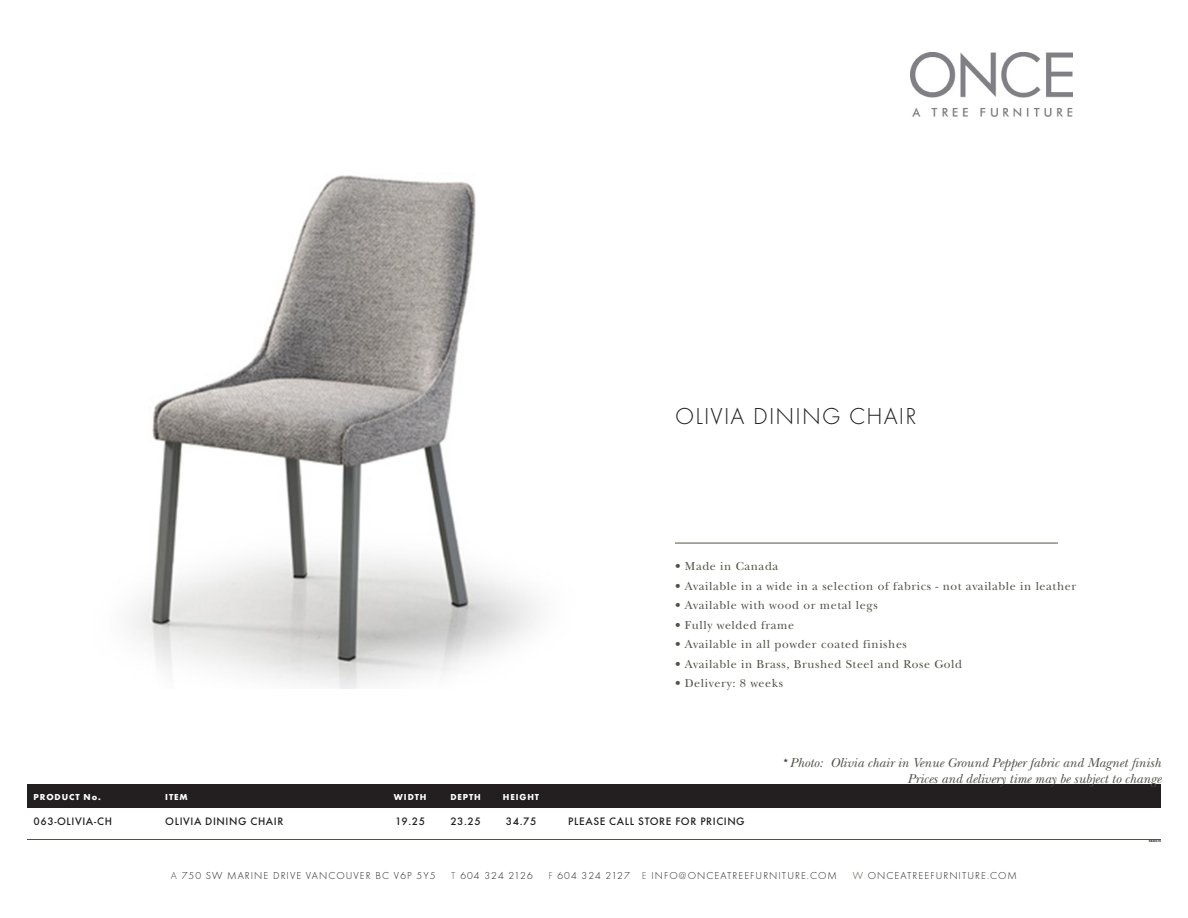
<style>
.page{position:relative;width:1188px;height:918px;background:#fff}
.page>*{position:absolute;margin:0;border:0;box-sizing:border-box;transform-origin:0 0}
.t1{font:300 24px "Futura EFCEOP";letter-spacing:.05em;color:#231f20}
.t2{font:italic 13.5px "New Baskerville Std";color:#535249}
.t3{font:12px "New Baskerville Std";letter-spacing:.05em;color:#535249}
.t4{font:500 11.25px "Futura EFCEOP";letter-spacing:.05em;color:#231f20}
.t5{font:300 10.5px "Futura EFCEOP";letter-spacing:.1em;color:#231f20}
.t6{font:700 9px "Futura EFCEOP";letter-spacing:.1em;color:#fff}
.t7{font:700 3px "Futura EFCEOP";color:#231f20}
.s1{font-family:"Futura EFCEOP";font-weight:700;font-style:normal;font-size:11.25px;color:#231f20}
.s2{color:#535249}
</style>
<div class="page">
<img style="left:910px;top:52px;width:163px;height:65px">
<hr style="left:27px;top:839px;width:1134px;height:1px;background:#535249">
<hr style="left:675px;top:543px;width:383px;height:1px;background:#535249">
<div style="left:27px;top:784px;width:1134px;height:24px;background:#231f20"></div>
<img style="left:131px;top:175px;width:408px;height:513px">
<p class="t1" style="left:675px;top:402px;width:243px">OLIVIA DINING CHAIR</p>
<p class="t3" style="left:675px;top:559px;width:105px">• Made in Canada</p>
<p class="t3" style="left:675px;top:579px;width:403px">• Available in a wide in a selection of fabrics - not available in leather</p>
<p class="t3" style="left:675px;top:598px;width:204px">• Available with wood or metal legs</p>
<p class="t3" style="left:675px;top:618px;width:121px">• Fully welded frame</p>
<p class="t3" style="left:675px;top:637px;width:233px">• Available in all powder coated finishes</p>
<p class="t3" style="left:675px;top:657px;width:289px">• Available in Brass, Brushed Steel and Rose Gold</p>
<p class="t3" style="left:675px;top:676px;width:109px">• Delivery: 8 weeks</p>
<p class="t6" style="left:34px;top:791px;width:69px">PRODUCT No.</p>
<p class="t6" style="left:165px;top:791px;width:24px">ITEM</p>
<p class="t6" style="left:394px;top:791px;width:34px">WIDTH</p>
<p class="t6" style="left:450px;top:791px;width:32px">DEPTH</p>
<p class="t6" style="left:503px;top:791px;width:38px">HEIGHT</p>
<p class="t4" style="left:34px;top:814px;width:80px">063-OLIVIA-CH</p>
<p class="t4" style="left:165px;top:814px;width:120px">OLIVIA DINING CHAIR</p>
<p class="t4" style="left:395px;top:814px;width:31px">19.25</p>
<p class="t4" style="left:450px;top:814px;width:32px">23.25</p>
<p class="t4" style="left:506px;top:814px;width:32px">34.75</p>
<p class="t4" style="left:568px;top:814px;width:178px">PLEASE CALL STORE FOR PRICING</p>
<p class="t2" style="left:782px;top:755px;width:380px"><span class="s1">*</span>Photo: Olivia chair in Venue Ground Pepper fabric and Magnet finish</p>
<p class="t2" style="left:908px;top:771px;width:255px">Prices and delivery time may be subject to change</p>
<p class="t7" style="left:1149px;top:839px;width:14px">28-02-12</p>
<p class="t5" style="left:171px;top:870px;width:266px"><span class="s2">A</span> 750 SW MARINE DRIVE VANCOUVER BC V6P 5Y5</p>
<p class="t5" style="left:451px;top:870px;width:83px"><span class="s2">T</span> 604 324 2126</p>
<p class="t5" style="left:549px;top:870px;width:290px"><span class="s2">F</span> 604 324 2127 <span class="s2">E</span> INFO@ONCEATREEFURNITURE.COM</p>
<p class="t5" style="left:853px;top:870px;width:166px"><span class="s2">W</span> ONCEATREEFURNITURE.COM</p>
</div>
